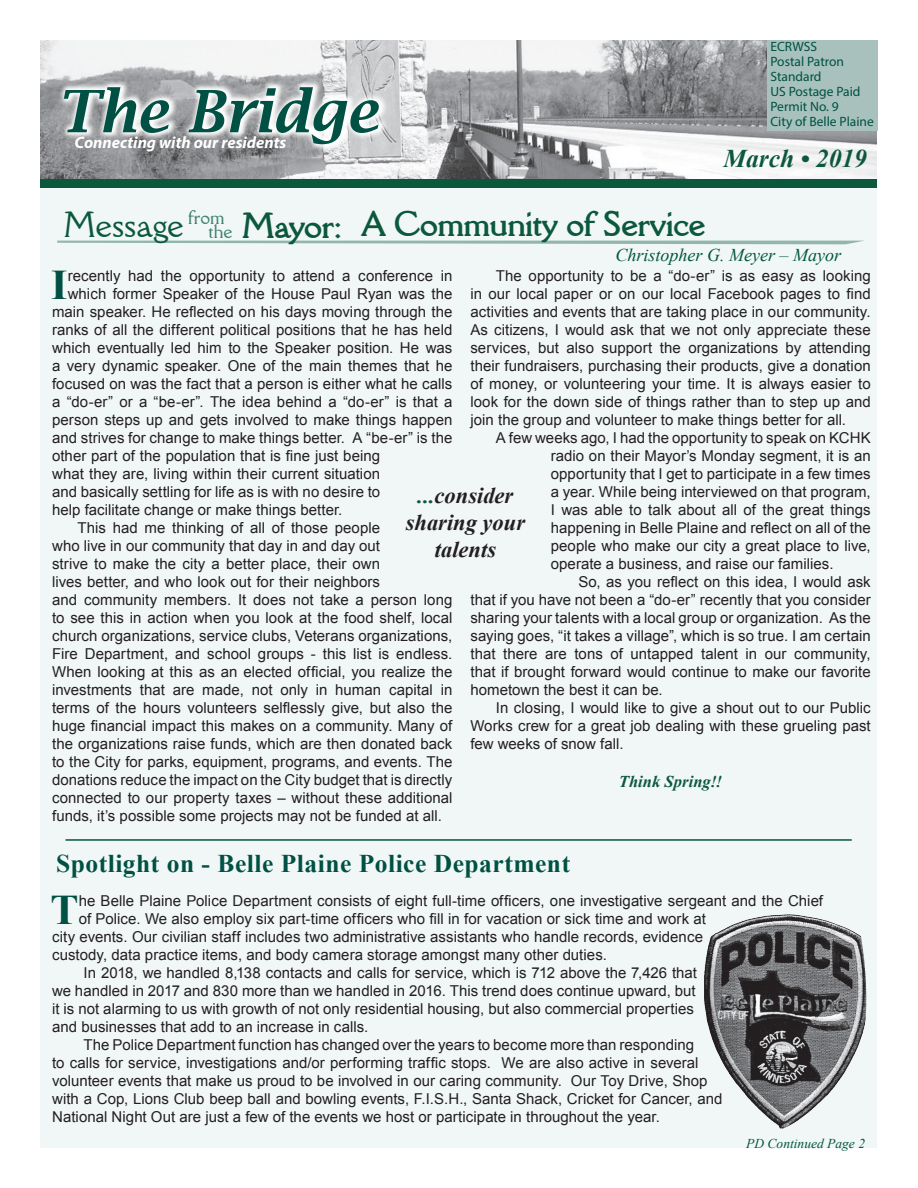
<style>
.page{position:relative;width:918px;height:1188px;background:#fff}
.page>*{position:absolute;margin:0;border:0;box-sizing:border-box;transform-origin:0 0}
.t1{font:italic 600 58.5px "Lucida Bright";color:#005143}
.t2{font:700 42.15px "Times New Roman";color:#005143}
.t3{font:36.3px "Rory Normal";color:#0c583d}
.t4{font:700 36.3px "Rory";letter-spacing:-.01em;color:#0c583d}
.t5{font:700 36px "Rory";color:#0c583d}
.t6{font:700 25.5px "Times New Roman";letter-spacing:.02em;color:#005143}
.t7{font:italic 700 25.5px "Times New Roman";color:#0c583d}
.t8{font:italic 700 22.5px/27px "Times New Roman";color:#231f20;text-align:center}
.t9{font:italic 18px "Times New Roman";color:#00573c}
.t10{font:italic 700 16.5px "Myriad Pro";color:#fff}
.t11{font:italic 700 16.5px "Times New Roman";letter-spacing:.005em;color:#0c583d}
.t12{font:15px/18px "Arial";letter-spacing:.005em;color:#231f20;text-align:justify}
.t13{font:13.5px/15px "Myriad Pro";color:#005143}
.t14{font:italic 13.5px "Times New Roman";color:#00573c}
.s1{font-size:19.8px;color:#3c826d}
.s2{color:#0c583d}
</style>
<div class="page">
<img style="left:41px;top:40px;width:836px;height:139px">
<div style="left:768px;top:40px;width:110px;height:91px;background:#a8c1bd"></div>
<svg style="left:58px;top:80px;width:331px;height:72px"></svg>
<div style="left:40px;top:185px;width:837px;height:963px;background:#f1f7f6"></div>
<div style="left:40px;top:179px;width:837px;height:9px;background:#0c583d"></div>
<hr style="left:66px;top:839px;width:786px;height:2px;background:#00573c">
<svg style="left:57px;top:241px;width:805px;height:3px"></svg>
<img style="left:704px;top:914px;width:163px;height:215px">
<h1 class="t1" style="left:56px;top:78px;width:324px">The Bridge</h1>
<p class="t10" style="left:75px;top:132px;width:213px">Connecting with our residents</p>
<h3 class="t4" style="left:188px;top:192px;width:156px"><sup>from</sup> Mayor:</h3>
<h3 class="t3" style="left:64px;top:191px;width:170px">Message <span class="s1">the</span></h3>
<h3 class="t5" style="left:363px;top:190px;width:344px">A Community of Service</h3>
<p class="t13" style="left:770px;top:38px;width:92px">ECRWSS<br>Postal Patron<br>Standard<br>US Postage Paid<br>Permit No. 9</p>
<p class="t13" style="left:770px;top:113px;width:105px">City of Belle Plaine</p>
<h3 class="t7" style="left:723px;top:141px;width:145px">March • 2019</h3>
<p class="t9" style="left:616px;top:243px;width:227px">Christopher G. Meyer – Mayor</p>
<p class="t12" style="left:470px;top:267px;width:402px;text-indent:26px">The opportunity to be a “do-er” is as easy as looking in our local paper or on our local Facebook pages to find activities and events that are taking place in our community.<br>As citizens, I would ask that we not only appreciate these services, but also support the organizations by attending their fundraisers, purchasing their products, give a donation of money, or volunteering your time. It is always easier to look for the down side of things rather than to step up and join the group and volunteer to make things better for all.</p>
<p class="t12" style="left:551px;top:429px;width:321px;text-indent:-55px">A few weeks ago, I had the opportunity to speak on KCHK radio on their Mayor’s Monday segment, it is an opportunity that I get to participate in a few times a year. While being interviewed on that program, I was able to talk about all of the great things happening in Belle Plaine and reflect on all of the people who make our city a great place to live, operate a business, and raise our families.</p>
<p class="t12" style="left:470px;top:573px;width:402px;text-indent:108px">So, as you reflect on this idea, I would ask that if you have not been a “do-er” recently that you consider sharing your talents with a local group or organization. As the saying goes, “it takes a village”, which is so true. I am certain that there are tons of untapped talent in our community, that if brought forward would continue to make our favorite hometown the best it can be.</p>
<p class="t12" style="left:470px;top:699px;width:402px;text-indent:26px">In closing, I would like to give a shout out to our Public Works crew for a great job dealing with these grueling past few weeks of snow fall.</p>
<p class="t11" style="left:619px;top:770px;width:105px">Think Spring!!</p>
<h2 class="t2" style="left:51px;top:256px;width:18px">I</h2>
<p class="t12" style="left:68px;top:267px;width:386px">recently had the opportunity to attend a conference in</p>
<p class="t12" style="left:68px;top:285px;width:386px">which former Speaker of the House Paul Ryan was the</p>
<p class="t12" style="left:52px;top:303px;width:402px">main speaker. He reflected on his days moving through the</p>
<p class="t12" style="left:52px;top:321px;width:402px">ranks of all the different political positions that he has held</p>
<p class="t12" style="left:52px;top:339px;width:402px">which eventually led him to the Speaker position. He was</p>
<p class="t12" style="left:52px;top:357px;width:402px">a very dynamic speaker. One of the main themes that he</p>
<p class="t12" style="left:52px;top:375px;width:402px">focused on was the fact that a person is either what he calls</p>
<p class="t12" style="left:52px;top:393px;width:402px">a “do-er” or a “be-er”. The idea behind a “do-er” is that a</p>
<p class="t12" style="left:52px;top:411px;width:402px">person steps up and gets involved to make things happen</p>
<p class="t12" style="left:52px;top:429px;width:402px">and strives for change to make things better. A “be-er” is the</p>
<p class="t12" style="left:52px;top:447px;width:330px">other part of the population that is fine just being</p>
<p class="t12" style="left:52px;top:465px;width:330px">what they are, living within their current situation</p>
<p class="t12" style="left:52px;top:483px;width:330px">and basically settling for life as is with no desire to</p>
<p class="t12" style="left:52px;top:501px;width:292px">help facilitate change or make things better.</p>
<p class="t12" style="left:78px;top:519px;width:304px">This had me thinking of all of those people</p>
<p class="t12" style="left:52px;top:537px;width:330px">who live in our community that day in and day out</p>
<p class="t12" style="left:52px;top:555px;width:330px">strive to make the city a better place, their own</p>
<p class="t12" style="left:52px;top:573px;width:330px">lives better, and who look out for their neighbors</p>
<p class="t12" style="left:52px;top:591px;width:402px">and community members. It does not take a person long</p>
<p class="t12" style="left:52px;top:609px;width:402px">to see this in action when you look at the food shelf, local</p>
<p class="t12" style="left:52px;top:627px;width:402px">church organizations, service clubs, Veterans organizations,</p>
<p class="t12" style="left:52px;top:645px;width:402px">Fire Department, and school groups - this list is endless.</p>
<p class="t12" style="left:52px;top:663px;width:402px">When looking at this as an elected official, you realize the</p>
<p class="t12" style="left:52px;top:681px;width:402px">investments that are made, not only in human capital in</p>
<p class="t12" style="left:52px;top:699px;width:402px">terms of the hours volunteers selflessly give, but also the</p>
<p class="t12" style="left:52px;top:717px;width:402px">huge financial impact this makes on a community. Many of</p>
<p class="t12" style="left:52px;top:735px;width:402px">the organizations raise funds, which are then donated back</p>
<p class="t12" style="left:52px;top:753px;width:402px">to the City for parks, equipment, programs, and events. The</p>
<p class="t12" style="left:52px;top:771px;width:402px">donations reduce the impact on the City budget that is directly</p>
<p class="t12" style="left:52px;top:789px;width:402px">connected to our property taxes – without these additional</p>
<p class="t12" style="left:52px;top:807px;width:391px">funds, it’s possible some projects may not be funded at all.</p>
<h3 class="t8" style="left:406px;top:481px;width:121px"><span class="s2">...</span>consider sharing your talents</h3>
<h3 class="t6" style="left:56px;top:846px;width:516px">Spotlight on - Belle Plaine Police Department</h3>
<h2 class="t2" style="left:51px;top:881px;width:30px">T</h2>
<p class="t12" style="left:79px;top:892px;width:746px">he Belle Plaine Police Department consists of eight full-time officers, one investigative sergeant and the Chief</p>
<p class="t12" style="left:79px;top:910px;width:629px">of Police. We also employ six part-time officers who fill in for vacation or sick time and work at</p>
<p class="t12" style="left:52px;top:928px;width:653px">city events. Our civilian staff includes two administrative assistants who handle records, evidence</p>
<p class="t12" style="left:52px;top:946px;width:556px">custody, data practice items, and body camera storage amongst many other duties.</p>
<p class="t12" style="left:84px;top:964px;width:615px">In 2018, we handled 8,138 contacts and calls for service, which is 712 above the 7,426 that</p>
<p class="t12" style="left:52px;top:982px;width:645px">we handled in 2017 and 830 more than we handled in 2016. This trend does continue upward, but</p>
<p class="t12" style="left:52px;top:1000px;width:643px">it is not alarming to us with growth of not only residential housing, but also commercial properties</p>
<p class="t12" style="left:52px;top:1018px;width:318px">and businesses that add to an increase in calls.</p>
<p class="t12" style="left:84px;top:1036px;width:612px">The Police Department function has changed over the years to become more than responding</p>
<p class="t12" style="left:52px;top:1054px;width:648px">to calls for service, investigations and/or performing traffic stops. We are also active in several</p>
<p class="t12" style="left:52px;top:1072px;width:657px">volunteer events that make us proud to be involved in our caring community. Our Toy Drive, Shop</p>
<p class="t12" style="left:52px;top:1090px;width:672px">with a Cop, Lions Club beep ball and bowling events, F.I.S.H., Santa Shack, Cricket for Cancer, and</p>
<p class="t12" style="left:52px;top:1108px;width:609px">National Night Out are just a few of the events we host or participate in throughout the year.</p>
<p class="t14" style="left:746px;top:1134px;width:120px">PD Continued Page 2</p>
</div>
